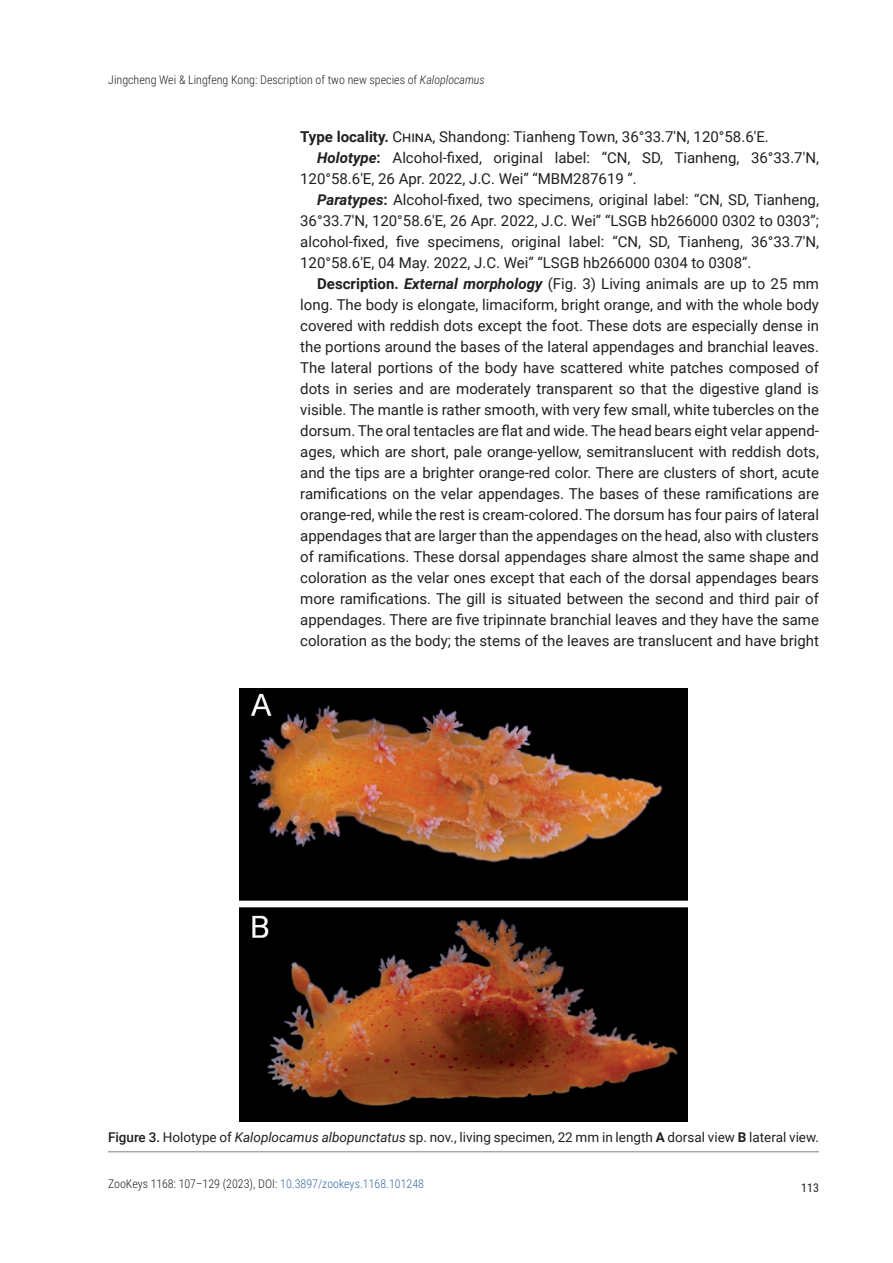
<style>
.page{position:relative;width:893px;height:1263px;background:#fff}
.page>*{position:absolute;margin:0;border:0;box-sizing:border-box;transform-origin:0 0}
.t1{font:15px "Roboto";color:#231f20}
.t2{font:13.5px "Roboto";color:#231f20}
.t3{font:300 12px "Roboto Condensed";color:#231f20}
.t4{font:12px "Roboto Condensed";color:#231f20}
.s1{font-style:italic}
.s2{font-weight:700}
.s3{font-weight:700;font-style:italic}
.s4{font-weight:500}
.s5{color:#376ba5}
</style>
<div class="page">
<img style="left:240px;top:688px;width:447px;height:434px">
<hr style="left:108px;top:1151px;width:711px;height:1px;background:#a8a9ad">
<p class="t3" style="left:108px;top:71px;width:378px">Jingcheng Wei &amp; Lingfeng Kong: Description of two new species of <span class="s1">Kaloplocamus</span></p>
<p class="t1" style="left:300px;top:126px;width:470px"><span class="s2">Type locality.</span> China, Shandong: Tianheng Town, 36°33.7′N, 120°58.6′E.</p>
<p class="t1" style="left:317px;top:147px;width:503px"><span class="s3">Holotype</span><span class="s2">:</span> Alcohol-fixed, original label: “CN, SD, Tianheng, 36°33.7′N,</p>
<p class="t1" style="left:300px;top:168px;width:338px">120°58.6′E, 26 Apr. 2022, J.C. Wei” “MBM287619 ”.</p>
<p class="t1" style="left:317px;top:189px;width:503px"><span class="s3">Paratypes</span><span class="s2">:</span> Alcohol-fixed, two specimens, original label: “CN, SD, Tianheng,</p>
<p class="t1" style="left:300px;top:210px;width:520px">36°33.7′N, 120°58.6′E, 26 Apr. 2022, J.C. Wei” “LSGB hb266000 0302 to 0303”;</p>
<p class="t1" style="left:300px;top:231px;width:520px">alcohol-fixed, five specimens, original label: “CN, SD, Tianheng, 36°33.7′N,</p>
<p class="t1" style="left:300px;top:252px;width:453px">120°58.6′E, 04 May. 2022, J.C. Wei” “LSGB hb266000 0304 to 0308”.</p>
<p class="t1" style="left:317px;top:273px;width:503px"><span class="s2">Description.</span> <span class="s3">External morphology</span> (Fig. 3) Living animals are up to 25 mm</p>
<p class="t1" style="left:300px;top:294px;width:520px">long. The body is elongate, limaciform, bright orange, and with the whole body</p>
<p class="t1" style="left:300px;top:315px;width:520px">covered with reddish dots except the foot. These dots are especially dense in</p>
<p class="t1" style="left:300px;top:336px;width:520px">the portions around the bases of the lateral appendages and branchial leaves.</p>
<p class="t1" style="left:300px;top:357px;width:520px">The lateral portions of the body have scattered white patches composed of</p>
<p class="t1" style="left:300px;top:378px;width:520px">dots in series and are moderately transparent so that the digestive gland is</p>
<p class="t1" style="left:300px;top:399px;width:520px">visible. The mantle is rather smooth, with very few small, white tubercles on the</p>
<p class="t1" style="left:300px;top:420px;width:520px">dorsum. The oral tentacles are flat and wide. The head bears eight velar append-</p>
<p class="t1" style="left:300px;top:441px;width:520px">ages, which are short, pale orange-yellow, semitranslucent with reddish dots,</p>
<p class="t1" style="left:300px;top:462px;width:520px">and the tips are a brighter orange-red color. There are clusters of short, acute</p>
<p class="t1" style="left:300px;top:483px;width:520px">ramifications on the velar appendages. The bases of these ramifications are</p>
<p class="t1" style="left:300px;top:504px;width:520px">orange-red, while the rest is cream-colored. The dorsum has four pairs of lateral</p>
<p class="t1" style="left:300px;top:525px;width:520px">appendages that are larger than the appendages on the head, also with clusters</p>
<p class="t1" style="left:300px;top:546px;width:520px">of ramifications. These dorsal appendages share almost the same shape and</p>
<p class="t1" style="left:300px;top:567px;width:520px">coloration as the velar ones except that each of the dorsal appendages bears</p>
<p class="t1" style="left:300px;top:588px;width:520px">more ramifications. The gill is situated between the second and third pair of</p>
<p class="t1" style="left:300px;top:609px;width:520px">appendages. There are five tripinnate branchial leaves and they have the same</p>
<p class="t1" style="left:300px;top:630px;width:520px">coloration as the body; the stems of the leaves are translucent and have bright</p>
<p class="t2" style="left:108px;top:1128px;width:712px"><span class="s4">Figure 3.</span> Holotype of <span class="s1">Kaloplocamus albopunctatus</span> sp. nov., living specimen, 22 mm in length <span class="s2">A</span> dorsal view <span class="s2">B</span> lateral view.</p>
<p class="t3" style="left:108px;top:1175px;width:318px">ZooKeys 1168: 107–129 (2023), DOI: <span class="s5">10.3897/zookeys.1168.101248</span></p>
<p class="t4" style="left:801px;top:1179px;width:19px">113</p>
</div>
